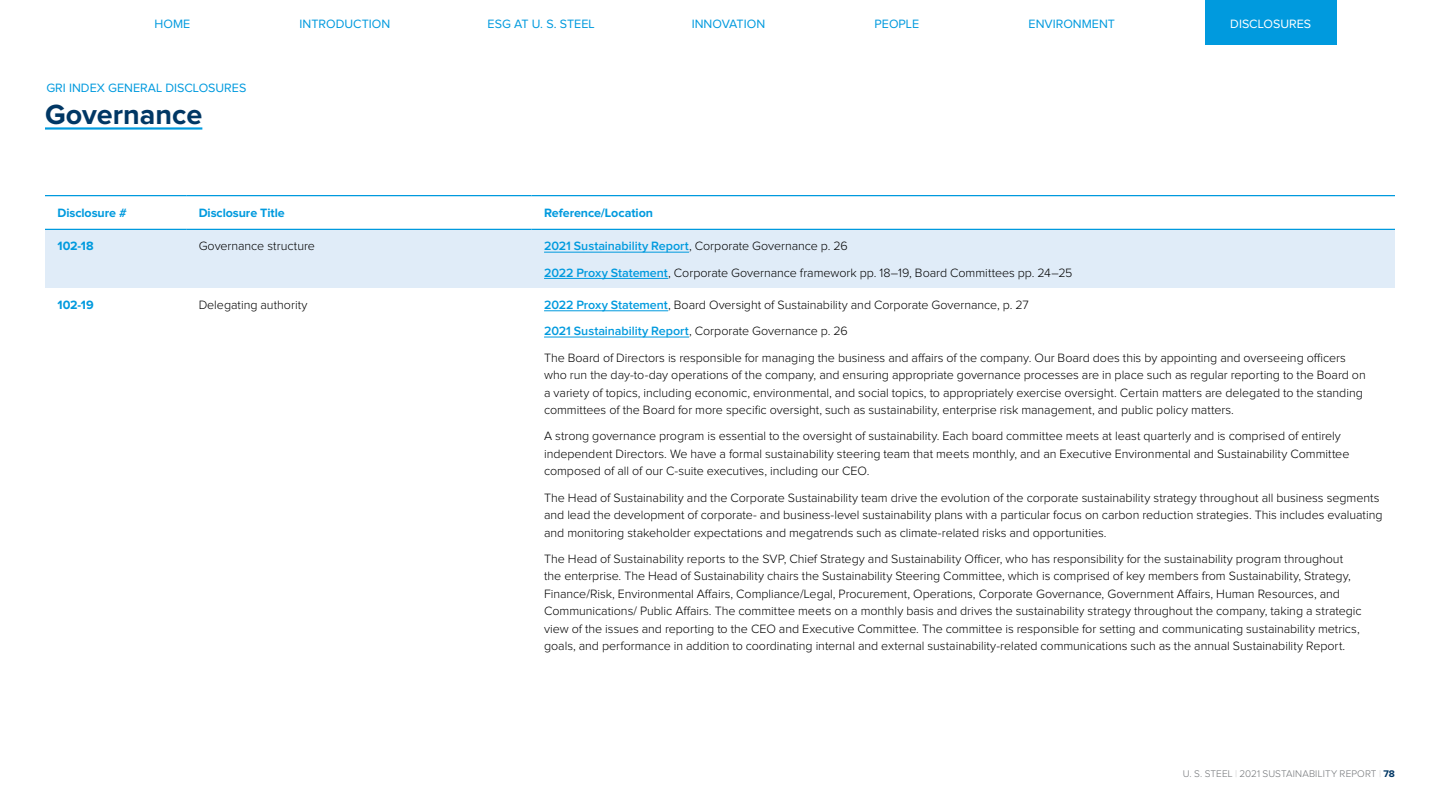
<style>
.page{position:relative;width:1440px;height:810px;background:#fff}
.page>*{position:absolute;margin:0;border:0;box-sizing:border-box;transform-origin:0 0}
.t1{font:700 28.75px "Proxima Nova";color:#003764}
.t2{font:300 12.5px/17.5px "Proxima Nova";letter-spacing:-.005em;color:#000}
.t3{font:12.5px "Proxima Nova";color:#009ade}
.t4{font:700 12.5px "Proxima Nova";letter-spacing:-.005em;color:#009ade}
.t5{font:12.5px "Proxima Nova";color:#fff}
.t6{font:300 10px "Proxima Nova";letter-spacing:.01em;color:#717477}
.s1{font-weight:600;color:#009ade}
.s2{color:#c7c8c9}
.s3{font-weight:700;color:#003764}
</style>
<div class="page">
<div style="left:45px;top:230px;width:1350px;height:58px;background:#e0ecf8"></div>
<hr style="left:45px;top:195px;width:141px;height:1px;background:#009ade">
<hr style="left:186px;top:195px;width:346px;height:1px;background:#009ade">
<hr style="left:532px;top:195px;width:863px;height:1px;background:#009ade">
<hr style="left:45px;top:229px;width:141px;height:1px;background:#009ade">
<hr style="left:186px;top:229px;width:346px;height:1px;background:#009ade">
<hr style="left:532px;top:229px;width:863px;height:1px;background:#009ade">
<hr style="left:544px;top:252px;width:145px;height:1px;background:#009ade">
<hr style="left:544px;top:278px;width:124px;height:1px;background:#009ade">
<hr style="left:544px;top:311px;width:124px;height:1px;background:#009ade">
<hr style="left:544px;top:337px;width:145px;height:1px;background:#009ade">
<hr style="left:45px;top:127px;width:157px;height:3px;background:#009ade">
<div style="left:1205px;top:0;width:131px;height:45px;background:#009ade"></div>
<p class="t3" style="left:155px;top:17px;width:37px">HOME</p>
<p class="t3" style="left:300px;top:17px;width:92px">INTRODUCTION</p>
<p class="t3" style="left:488px;top:17px;width:109px">ESG AT U. S. STEEL</p>
<p class="t3" style="left:692px;top:17px;width:75px">INNOVATION</p>
<p class="t3" style="left:875px;top:17px;width:46px">PEOPLE</p>
<p class="t3" style="left:1029px;top:17px;width:88px">ENVIRONMENT</p>
<p class="t3" style="left:46px;top:81px;width:202px">GRI INDEX GENERAL DISCLOSURES</p>
<h1 class="t1" style="left:45px;top:98px;width:159px">Governance</h1>
<p class="t5" style="left:1230px;top:17px;width:82px">DISCLOSURES</p>
<p class="t4" style="left:58px;top:205px;width:71px">Disclosure #</p>
<p class="t4" style="left:199px;top:205px;width:88px">Disclosure Title</p>
<p class="t4" style="left:544px;top:205px;width:110px">Reference/Location</p>
<p class="t4" style="left:58px;top:239px;width:38px">102-18</p>
<p class="t2" style="left:199px;top:238px;width:118px">Governance structure</p>
<p class="t2" style="left:544px;top:233px;width:530px;line-height:26.2px"><span class="s1">2021 Sustainability Report</span>, Corporate Governance p. 26<br><span class="s1">2022 Proxy Statement</span>, Corporate Governance framework pp. 18–19, Board Committees pp. 24–25</p>
<p class="t4" style="left:58px;top:298px;width:38px">102-19</p>
<p class="t2" style="left:199px;top:296px;width:110px">Delegating authority</p>
<p class="t2" style="left:544px;top:292px;width:803px;line-height:26.2px"><span class="s1">2022 Proxy Statement</span>, Board Oversight of Sustainability and Corporate Governance, p. 27<br><span class="s1">2021 Sustainability Report</span>, Corporate Governance p. 26<br>The Board of Directors is responsible for managing the business and affairs of the company. Our Board does this by appointing and overseeing officers</p>
<p class="t2" style="left:544px;top:366px;width:823px">who run the day-to-day operations of the company, and ensuring appropriate governance processes are in place such as regular reporting to the Board on a variety of topics, including economic, environmental, and social topics, to appropriately exercise oversight. Certain matters are delegated to the standing committees of the Board for more specific oversight, such as sustainability, enterprise risk management, and public policy matters.</p>
<p class="t2" style="left:544px;top:428px;width:807px">A strong governance program is essential to the oversight of sustainability. Each board committee meets at least quarterly and is comprised of entirely independent Directors. We have a formal sustainability steering team that meets monthly, and an Executive Environmental and Sustainability Committee composed of all of our C-suite executives, including our CEO.</p>
<p class="t2" style="left:544px;top:489px;width:840px">The Head of Sustainability and the Corporate Sustainability team drive the evolution of the corporate sustainability strategy throughout all business segments and lead the development of corporate- and business-level sustainability plans with a particular focus on carbon reduction strategies. This includes evaluating and monitoring stakeholder expectations and megatrends such as climate-related risks and opportunities.</p>
<p class="t2" style="left:544px;top:550px;width:819px">The Head of Sustainability reports to the SVP, Chief Strategy and Sustainability Officer, who has responsibility for the sustainability program throughout the enterprise. The Head of Sustainability chairs the Sustainability Steering Committee, which is comprised of key members from Sustainability, Strategy, Finance/Risk, Environmental Affairs, Compliance/Legal, Procurement, Operations, Corporate Governance, Government Affairs, Human Resources, and Communications/ Public Affairs. The committee meets on a monthly basis and drives the sustainability strategy throughout the company, taking a strategic view of the issues and reporting to the CEO and Executive Committee. The committee is responsible for setting and communicating sustainability metrics, goals, and performance in addition to coordinating internal and external sustainability-related communications such as the annual Sustainability Report.</p>
<p class="t6" style="left:1183px;top:768px;width:214px">U. S. STEEL <span class="s2">|</span> 2021 SUSTAINABILITY REPORT <span class="s2">|</span> <span class="s3">78</span></p>
</div>
